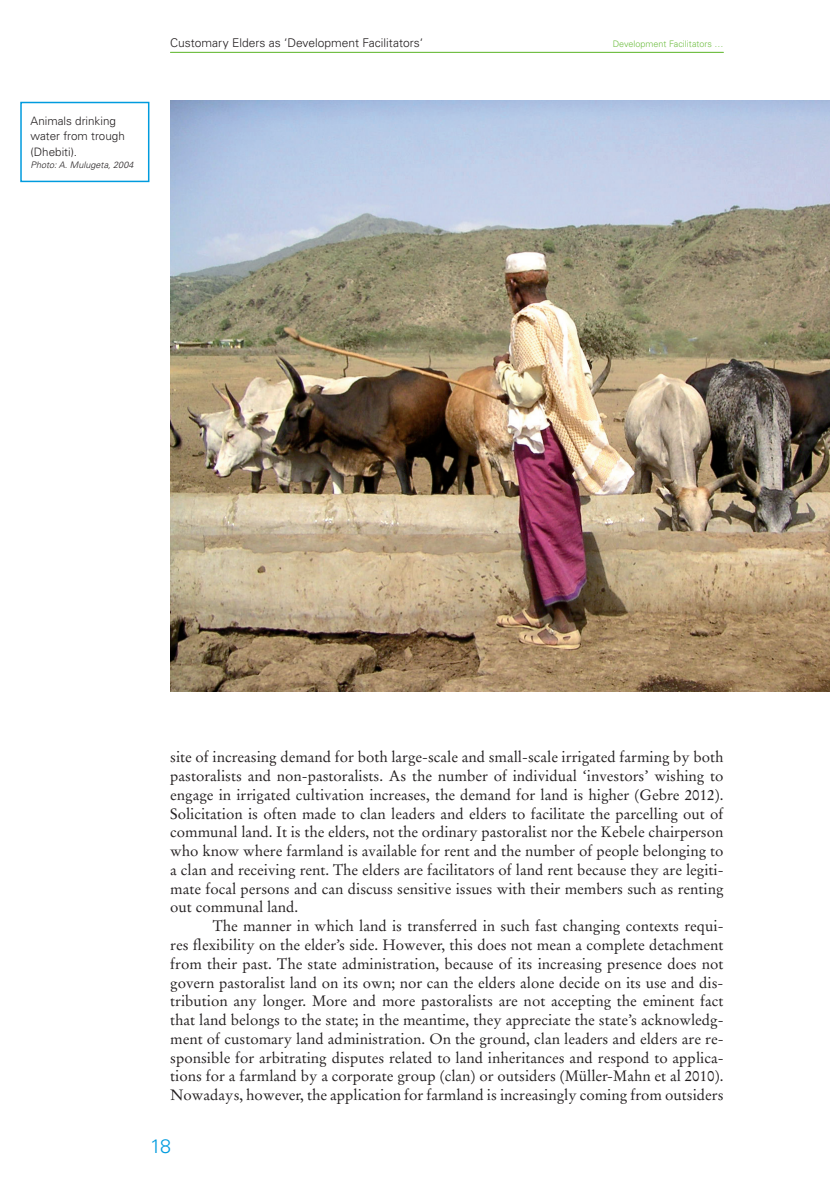
<style>
.page{position:relative;width:830px;height:1191px;background:#fff}
.page>*{position:absolute;margin:0;border:0;box-sizing:border-box;transform-origin:0 0}
.t1{font:300 19.5px "Univers";color:#009bde}
.t2{font:15px/18.8px "Stempel Garamond";color:#231f20;text-align:justify}
.t3{font:300 12px "Univers";color:#231f20}
.t4{font:300 11.7px/15.5px "Univers";color:#231f20}
.t5{font:300 9px "Univers";color:#71bf44}
.t6{font:italic 300 9px "Univers";color:#231f20}
</style>
<div class="page">
<hr style="left:170px;top:52px;width:553px;height:1px;background:#71bf44">
<div style="left:20px;top:102px;width:129px;height:80px;border:2px solid #009bde"></div>
<img style="left:170px;top:101px;width:659px;height:590px">
<p class="t4" style="left:31px;top:113px;width:96px">Animals drinking water from trough (Dhebiti).</p>
<p class="t6" style="left:31px;top:159px;width:104px">Photo: A. Mulugeta, 2004</p>
<p class="t3" style="left:170px;top:35px;width:254px">Customary Elders as ‘Development Facilitators‘</p>
<p class="t5" style="left:612px;top:38px;width:112px">Development Facilitators …</p>
<p class="t2" style="left:170px;top:748px;width:554px">site of increasing demand for both large-scale and small-scale irrigated farming by both pastoralists and non-pastoralists. As the number of individual ‘investors’ wishing to engage in irrigated cultivation increases, the demand for land is higher (Gebre 2012).<br>Solicitation is often made to clan leaders and elders to facilitate the parcelling out of communal land. It is the elders, not the ordinary pastoralist nor the Kebele chairperson who know where farmland is available for rent and the number of people belonging to a clan and receiving rent. The elders are facilitators of land rent because they are legiti&shy;mate focal persons and can discuss sensitive issues with their members such as renting out communal land.</p>
<p class="t2" style="left:170px;top:916px;width:554px;text-indent:43px">The manner in which land is transferred in such fast changing contexts requi&shy;res flexibility on the elder’s side. However, this does not mean a complete detachment from their past. The state administration, because of its increasing presence does not govern pastoralist land on its own; nor can the elders alone decide on its use and dis&shy;tribution any longer. More and more pastoralists are not accepting the eminent fact that land belongs to the state; in the meantime, they appreciate the state’s acknowledg&shy;ment of customary land administration. On the ground, clan leaders and elders are re&shy;sponsible for arbitrating disputes related to land inheritances and respond to applica&shy;tions for a farmland by a corporate group (clan) or outsiders (Müller-Mahn et al 2010).<br>Nowadays, however, the application for farmland is increasingly coming from outsiders</p>
<h1 class="t1" style="left:150px;top:1134px;width:23px">18</h1>
</div>
